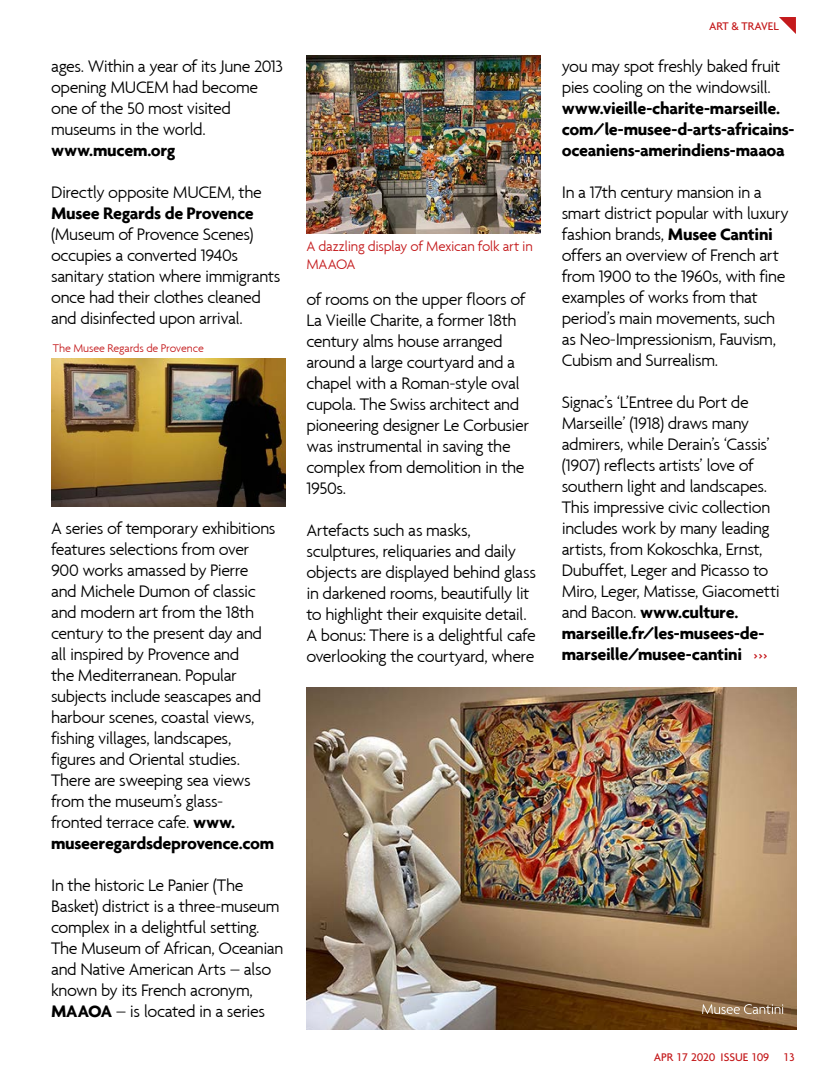
<style>
.page{position:relative;width:830px;height:1085px;background:#fff}
.page>*{position:absolute;margin:0;border:0;box-sizing:border-box;transform-origin:0 0}
.t1{font:300 18px/21px "Agenda";letter-spacing:-.025em;color:#000}
.t2{font:700 18px/21px "Agenda";letter-spacing:-.02em;color:#000}
.t3{font:300 15px/18px "Agenda";letter-spacing:-.025em;color:#c41a1c}
.t4{font:500 12px "Agenda";color:#c41a1c}
.t5{font:300 12px "Agenda";letter-spacing:-.01em;color:#c41a1c}
.s1{font-weight:700}
.s2{font-weight:500;font-size:13.5px;color:#c4171b}
</style>
<div class="page">
<svg style="left:779px;top:17px;width:16px;height:16px"></svg>
<img style="left:51px;top:358px;width:234px;height:148px">
<img style="left:306px;top:55px;width:234px;height:179px">
<img style="left:306px;top:687px;width:489px;height:342px">
<svg style="left:701px;top:1003px;width:81px;height:10px"></svg>
<p class="t1" style="left:51px;top:55px;width:233px">ages. Within a year of its June 2013 opening MUCEM had become one of the 50 most visited museums in the world.</p>
<p class="t2" style="left:51px;top:139px;width:126px">www.mucem.org</p>
<p class="t1" style="left:51px;top:181px;width:212px">Directly opposite MUCEM, the</p>
<p class="t2" style="left:51px;top:202px;width:204px">Musee Regards de Provence</p>
<p class="t1" style="left:51px;top:223px;width:231px">(Museum of Provence Scenes) occupies a converted 1940s sanitary station where immigrants once had their clothes cleaned and disinfected upon arrival.</p>
<p class="t5" style="left:53px;top:341px;width:152px">The Musee Regards de Provence</p>
<p class="t1" style="left:51px;top:517px;width:226px">A series of temporary exhibitions features selections from over<br>900 works amassed by Pierre and Michele Dumon of classic and modern art from the 18th century to the present day and all inspired by Provence and<br>the Mediterranean. Popular subjects include seascapes and harbour scenes, coastal views, fishing villages, landscapes, figures and Oriental studies.<br>There are sweeping sea views from the museum’s glass&shy;fronted terrace cafe. <span class="s1">www. museeregardsdeprovence.com</span></p>
<p class="t1" style="left:51px;top:874px;width:234px">In the historic Le Panier (The<br>Basket) district is a three-museum complex in a delightful setting.<br>The Museum of African, Oceanian and Native American Arts – also known by its French acronym,<br><span class="s1">MAAOA</span> – is located in a series</p>
<p class="t3" style="left:306px;top:237px;width:228px">A dazzling display of Mexican folk art in<br>MAAOA</p>
<p class="t1" style="left:306px;top:288px;width:224px">of rooms on the upper floors of<br>La Vieille Charite, a former 18th century alms house arranged around a large courtyard and a chapel with a Roman-style oval cupola. The Swiss architect and pioneering designer Le Corbusier was instrumental in saving the complex from demolition in the<br>1950s.</p>
<p class="t1" style="left:306px;top:519px;width:231px">Artefacts such as masks, sculptures, reliquaries and daily objects are displayed behind glass in darkened rooms, beautifully lit to highlight their exquisite detail.<br>A bonus: There is a delightful cafe overlooking the courtyard, where</p>
<p class="t4" style="left:708px;top:19px;width:71px">ART &amp; TRAVEL</p>
<p class="t1" style="left:561px;top:55px;width:220px">you may spot freshly baked fruit pies cooling on the windowsill.</p>
<p class="t2" style="left:561px;top:97px;width:234px">www.vieille-charite-marseille. com/le-musee-d-arts-africains&shy;oceaniens-amerindiens-maaoa</p>
<p class="t1" style="left:561px;top:181px;width:228px">In a 17th century mansion in a smart district popular with luxury fashion brands, <span class="s1">Musee Cantini </span>offers an overview of French art from 1900 to the 1960s, with fine examples of works from that period’s main movements, such as Neo-Impressionism, Fauvism,<br>Cubism and Surrealism.</p>
<p class="t1" style="left:561px;top:391px;width:219px">Signac’s ‘L’Entree du Port de<br>Marseille’ (1918) draws many admirers, while Derain’s ‘Cassis’ (1907) reflects artists’ love of southern light and landscapes.<br>This impressive civic collection includes work by many leading artists, from Kokoschka, Ernst,<br>Dubuffet, Leger and Picasso to<br>Miro, Leger, Matisse, Giacometti and Bacon. <span class="s1">www.culture. marseille.fr/les-musees-de&shy;marseille/musee-cantini</span> <span class="s2">&gt;&gt;&gt;</span></p>
<p class="t4" style="left:653px;top:1049px;width:143px">APR 17 2020 ISSUE 109 13</p>
</div>
